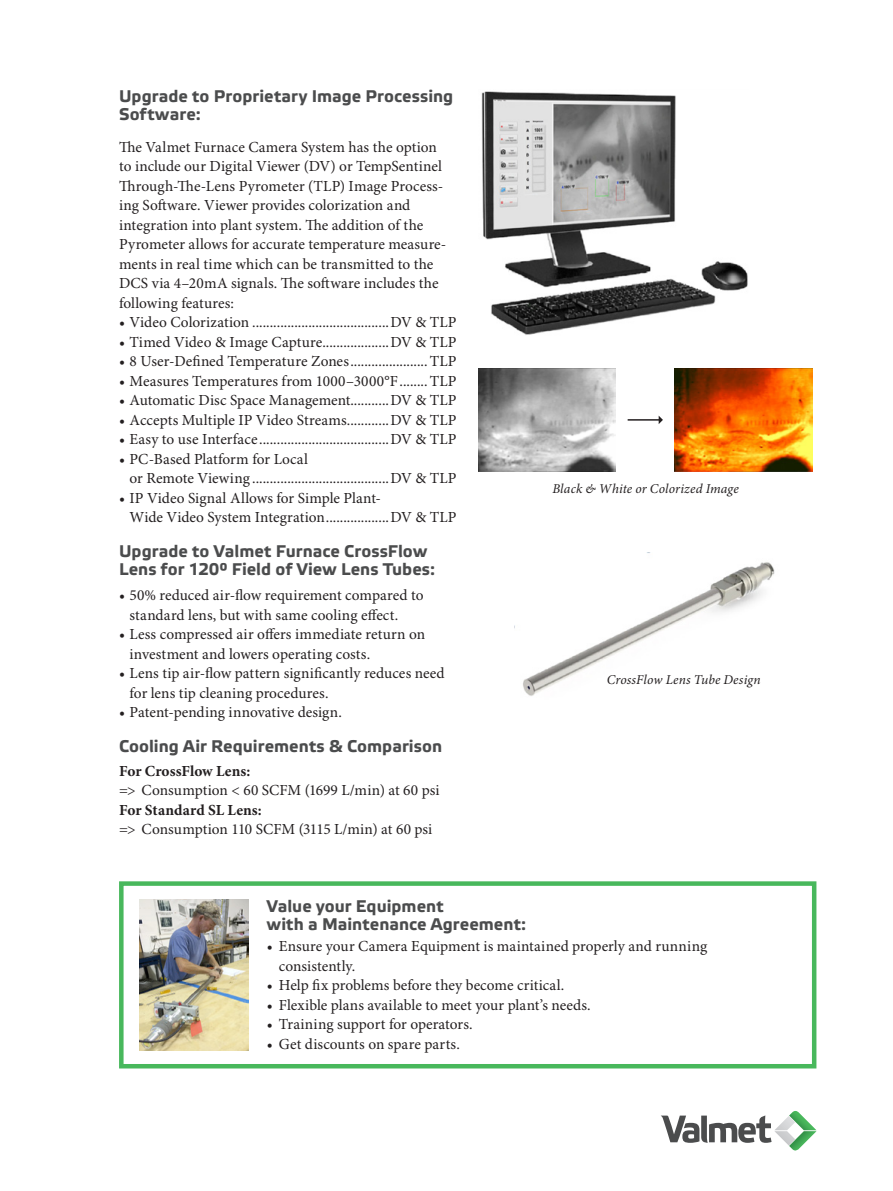
<style>
.page{position:relative;width:893px;height:1191px;background:#fff}
.page>*{position:absolute;margin:0;border:0;box-sizing:border-box;transform-origin:0 0}
.Paragraph_Heading{font:700 16.8px/18px "Etelka Text";letter-spacing:.005em;color:#4b4c4d}
.Body_Text{font:15.3px/19.5px "Minion Pro";color:#231f20}
.Body_Text-2{font:700 15.3px "Minion Pro";color:#231f20}
.Image_Text{font:italic 13.5px "Minion Pro";letter-spacing:.01em;color:#231f20}
.s1{font-weight:700}
</style>
<div class="page">
<svg style="left:661px;top:1111px;width:155px;height:40px"></svg>
<img style="left:523px;top:562px;width:252px;height:134px">
<img style="left:478px;top:368px;width:138px;height:103px">
<img style="left:675px;top:368px;width:138px;height:104px">
<img style="left:481px;top:91px;width:267px;height:244px">
<hr style="left:628px;top:419px;width:33px;height:1px;background:#231f20">
<svg style="left:659px;top:416px;width:4px;height:8px"></svg>
<div style="left:119px;top:881px;width:697px;height:187px;border:4px solid #48b85c"></div>
<img style="left:140px;top:899px;width:109px;height:152px">
<p class="Paragraph_Heading" style="left:119px;top:87px;width:336px">Upgrade to Proprietary Image Processing<br>Software:</p>
<p class="Body_Text" style="left:119px;top:137px;width:329px">The Valmet Furnace Camera System has the option to include our Digital Viewer (DV) or TempSentinel Through-The-Lens Pyrometer (TLP) Image Process&shy;ing Software. Viewer provides colorization and integration into plant system. The addition of the Pyrometer allows for accurate temperature measure&shy;ments in real time which can be transmitted to the DCS via 4–20mA signals. The software includes the following features:</p>
<p class="Body_Text" style="left:119px;top:313px;width:339px">• Video Colorization .......................................DV &amp; TLP</p>
<p class="Body_Text" style="left:119px;top:332px;width:339px">• Timed Video &amp; Image Capture...................DV &amp; TLP</p>
<p class="Body_Text" style="left:119px;top:352px;width:339px">• 8 User-Defined Temperature Zones......................TLP</p>
<p class="Body_Text" style="left:119px;top:371px;width:339px">• Measures Temperatures from 1000–3000°F........TLP</p>
<p class="Body_Text" style="left:119px;top:391px;width:339px">• Automatic Disc Space Management...........DV &amp; TLP</p>
<p class="Body_Text" style="left:119px;top:410px;width:339px">• Accepts Multiple IP Video Streams............DV &amp; TLP</p>
<p class="Body_Text" style="left:119px;top:430px;width:339px">• Easy to use Interface .....................................DV &amp; TLP</p>
<p class="Body_Text" style="left:119px;top:449px;width:190px">• PC-Based Platform for Local</p>
<p class="Body_Text" style="left:130px;top:469px;width:329px">or Remote Viewing .......................................DV &amp; TLP</p>
<p class="Body_Text" style="left:119px;top:488px;width:263px">• IP Video Signal Allows for Simple Plant-</p>
<p class="Body_Text" style="left:130px;top:508px;width:329px">Wide Video System Integration..................DV &amp; TLP</p>
<p class="Paragraph_Heading" style="left:119px;top:542px;width:318px">Upgrade to Valmet Furnace CrossFlow<br>Lens for 120° Field of View Lens Tubes:</p>
<p class="Body_Text" style="left:130px;top:586px;width:295px;text-indent:-11px">• 50% reduced air-flow requirement compared to standard lens, but with same cooling effect.</p>
<p class="Body_Text" style="left:130px;top:625px;width:297px;text-indent:-11px">• Less compressed air offers immediate return on investment and lowers operating costs.</p>
<p class="Body_Text" style="left:130px;top:664px;width:316px;text-indent:-11px">• Lens tip air-flow pattern significantly reduces need for lens tip cleaning procedures.</p>
<p class="Body_Text" style="left:119px;top:703px;width:224px">• Patent-pending innovative design.</p>
<p class="Paragraph_Heading" style="left:119px;top:737px;width:325px">Cooling Air Requirements &amp; Comparison</p>
<p class="Body_Text-2" style="left:119px;top:760px;width:133px">For CrossFlow Lens:</p>
<p class="Body_Text" style="left:119px;top:781px;width:322px">=&gt; Consumption &lt; 60 SCFM (1699 L/min) at 60 psi<br><span class="s1">For Standard SL Lens:</span></p>
<p class="Body_Text" style="left:119px;top:820px;width:315px">=&gt; Consumption 110 SCFM (3115 L/min) at 60 psi</p>
<p class="Image_Text" style="left:552px;top:479px;width:188px">Black &amp; White or Colorized Image</p>
<p class="Image_Text" style="left:607px;top:670px;width:155px">CrossFlow Lens Tube Design</p>
<p class="Paragraph_Heading" style="left:267px;top:897px;width:261px">Value your Equipment<br>with a Maintenance Agreement:</p>
<p class="Body_Text" style="left:279px;top:937px;width:430px;text-indent:-12px">• Ensure your Camera Equipment is maintained properly and running consistently.</p>
<p class="Body_Text" style="left:267px;top:976px;width:299px">• Help fix problems before they become critical.</p>
<p class="Body_Text" style="left:267px;top:995px;width:325px">• Flexible plans available to meet your plant’s needs.</p>
<p class="Body_Text" style="left:267px;top:1015px;width:207px">• Training support for operators.</p>
<p class="Body_Text" style="left:267px;top:1034px;width:195px">• Get discounts on spare parts.</p>
</div>
